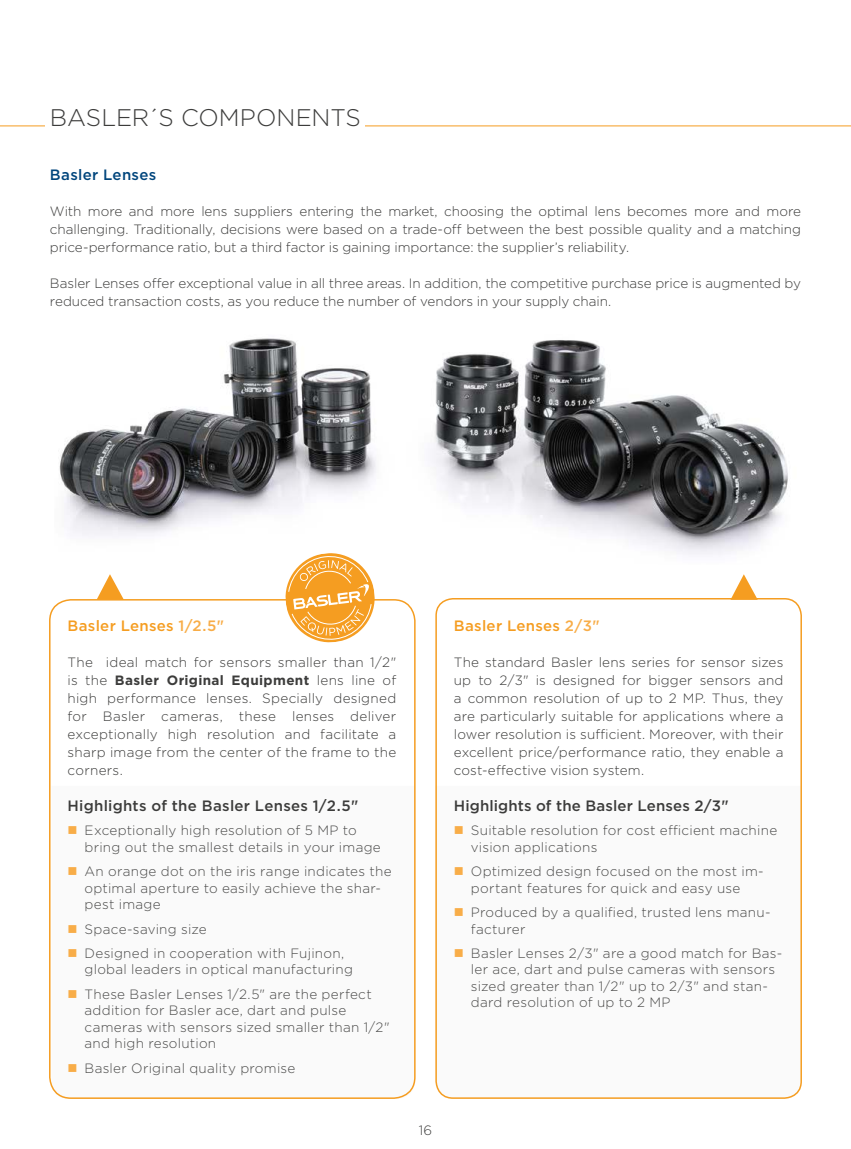
<style>
.page{position:relative;width:851px;height:1149px;background:#fff}
.page>*{position:absolute;margin:0;border:0;box-sizing:border-box;transform-origin:0 0}
.t1{font:300 24px "Gotham";letter-spacing:-.005em;color:#3c3c3b}
.t2{font:500 15px "Gotham";letter-spacing:.01em;color:#3c3c3b}
.t3{font:500 15px "Gotham";letter-spacing:.02em;color:#f59d21}
.t4{font:500 15px "Gotham";letter-spacing:.02em;color:#00457c}
.t5{font:300 13.5px/18px "Gotham";color:#3c3c3b;text-align:justify}
.t6{font:300 13.5px/16.2px "Gotham";letter-spacing:.02em;color:#4a4a49}
.s1{color:#f8ad48}
.s2{font-weight:700}
</style>
<div class="page">
<img style="left:59px;top:338px;width:729px;height:217px">
<hr style="left:0;top:125px;width:850px;height:1px;background:#f59d21">
<svg style="left:97px;top:574px;width:27px;height:25px"></svg>
<svg style="left:731px;top:574px;width:26px;height:24px"></svg>
<div style="left:435px;top:598px;width:366px;height:500px;border:2px solid #f59d21;border-radius:17px"></div>
<div style="left:46px;top:94px;width:319px;height:36px;background:#fff"></div>
<div style="left:49px;top:599px;width:366px;height:499px;border:2px solid #f59d21;border-radius:21px"></div>
<svg style="left:283px;top:550px;width:94px;height:93px"></svg>
<h1 class="t1" style="left:50px;top:102px;width:312px">BASLER´S COMPONENTS</h1>
<p class="t4" style="left:50px;top:165px;width:108px">Basler Lenses</p>
<p class="t5" style="left:50px;top:202px;width:752px">With more and more lens suppliers entering the market, choosing the optimal lens becomes more and more challenging. Traditionally, decisions were based on a trade-off between the best possible quality and a matching price-performance ratio, but a third factor is gaining importance: the supplier’s reliability.</p>
<p class="t5" style="left:50px;top:274px;width:752px">Basler Lenses offer exceptional value in all three areas. In addition, the competitive purchase price is augmented by reduced transaction costs, as you reduce the number of vendors in your supply chain.</p>
<p class="t3" style="left:68px;top:615px;width:158px">Basler Lenses <span class="s1">1/2.5"</span></p>
<p class="t5" style="left:68px;top:652px;width:330px">The ideal match for sensors smaller than 1/2" is the <span class="s2">Basler Original Equipment</span> lens line of high performance lenses. Specially designed for Basler cameras, these lenses deliver exceptionally high resolution and facilitate a sharp image from the center of the frame to the corners.</p>
<p class="t2" style="left:68px;top:795px;width:292px">Highlights of the Basler Lenses 1/2.5"</p>
<p class="t6" style="left:85px;top:821px;width:298px">Exceptionally high resolution of 5 MP to bring out the smallest details in your image</p>
<p class="t6" style="left:85px;top:862px;width:308px">An orange dot on the iris range indicates the optimal aperture to easily achieve the shar&shy;pest image</p>
<p class="t6" style="left:85px;top:915px;width:261px;line-height:24.8px">Space-saving size<br>Designed in cooperation with Fujinon,</p>
<p class="t6" style="left:85px;top:956px;width:289px;line-height:24.8px">global leaders in optical manufacturing<br>These Basler Lenses 1/2.5" are the perfect</p>
<p class="t6" style="left:85px;top:1001px;width:306px">addition for Basler ace, dart and pulse cameras with sensors sized smaller than 1/2" and high resolution</p>
<p class="t6" style="left:85px;top:1058px;width:212px">Basler Original quality promise</p>
<p class="t5" style="left:419px;top:1120px;width:15px">16</p>
<p class="t3" style="left:454px;top:615px;width:147px">Basler Lenses <span class="s1">2/3"</span></p>
<p class="t5" style="left:454px;top:652px;width:331px">The standard Basler lens series for sensor sizes up to 2/3" is designed for bigger sensors and a common resolution of up to 2 MP. Thus, they are particularly suitable for applications where a lower resolution is sufficient. Moreover, with their excellent price/performance ratio, they enable a cost-effective vision system.</p>
<p class="t2" style="left:454px;top:795px;width:276px">Highlights of the Basler Lenses 2/3"</p>
<p class="t6" style="left:471px;top:821px;width:308px">Suitable resolution for cost efficient machine vision applications</p>
<p class="t6" style="left:471px;top:862px;width:294px">Optimized design focused on the most im&shy;portant features for quick and easy use</p>
<p class="t6" style="left:471px;top:903px;width:301px">Produced by a qualified, trusted lens manu&shy;facturer</p>
<p class="t6" style="left:471px;top:944px;width:313px">Basler Lenses 2/3" are a good match for Bas&shy;ler ace, dart and pulse cameras with sensors sized greater than 1/2" up to 2/3" and stan&shy;dard resolution of up to 2 MP</p>
</div>
